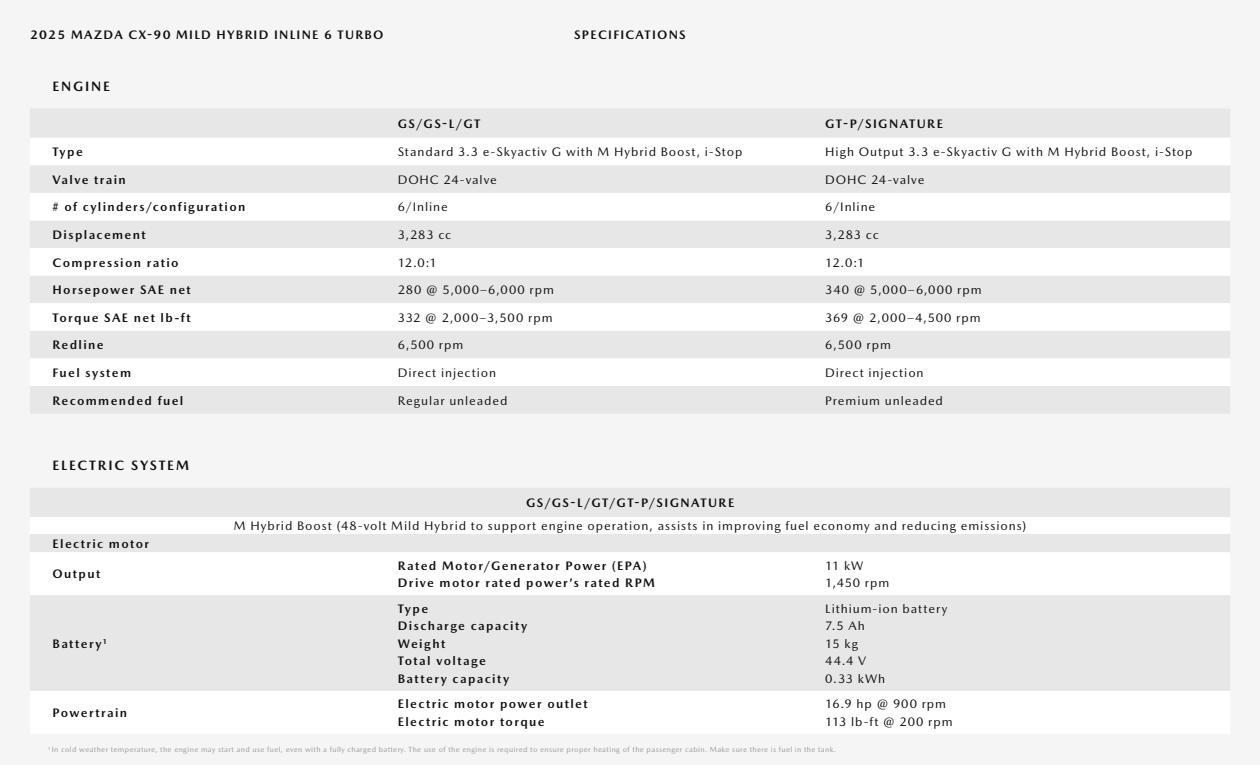
<style>
.page{position:relative;width:1260px;height:765px;background:#f5f5f5}
.page>*{position:absolute;margin:0;border:0;box-sizing:border-box;transform-origin:0 0}
.t1{font:700 13.75px "Mazda Type";letter-spacing:.13em;color:#101010}
.t2{font:12.5px/17.5px "Mazda Type";letter-spacing:.075em;color:#101010}
.t3{font:700 12.5px/17.5px "Mazda Type";letter-spacing:.11em;color:#101010}
.t4{font:7.5px "Mazda Type";letter-spacing:.05em;color:#999}
</style>
<div class="page">
<div style="left:30px;top:488px;width:1200px;height:29px;background:#e7e7e7"></div>
<div style="left:30px;top:534px;width:1200px;height:18px;background:#e7e7e7"></div>
<div style="left:30px;top:596px;width:1200px;height:95px;background:#e7e7e7"></div>
<div style="left:30px;top:109px;width:1200px;height:304px;background:#e7e7e7"></div>
<svg style="left:30px;top:138px;width:1200px;height:248px;fill:#fff"></svg>
<p class="t3" style="left:30px;top:26px;width:355px">2025 MAZDA CX-90 MILD HYBRID INLINE 6 TURBO</p>
<p class="t3" style="left:574px;top:26px;width:113px">SPECIFICATIONS</p>
<p class="t1" style="left:52px;top:78px;width:59px">ENGINE</p>
<p class="t3" style="left:398px;top:115px;width:84px">GS/GS-L/GT</p>
<p class="t3" style="left:825px;top:115px;width:119px">GT-P/SIGNATURE</p>
<p class="t3" style="left:52px;top:143px;width:32px">Type</p>
<p class="t2" style="left:398px;top:143px;width:346px">Standard 3.3 e-Skyactiv G with M Hybrid Boost, i-Stop</p>
<p class="t2" style="left:825px;top:143px;width:369px">High Output 3.3 e-Skyactiv G with M Hybrid Boost, i-Stop</p>
<p class="t3" style="left:52px;top:171px;width:75px">Valve train</p>
<p class="t2" style="left:398px;top:171px;width:101px">DOHC 24-valve</p>
<p class="t2" style="left:825px;top:171px;width:101px">DOHC 24-valve</p>
<p class="t3" style="left:52px;top:198px;width:194px"># of cylinders/configuration</p>
<p class="t2" style="left:398px;top:198px;width:51px">6/Inline</p>
<p class="t2" style="left:825px;top:198px;width:51px">6/Inline</p>
<p class="t3" style="left:52px;top:226px;width:95px">Displacement</p>
<p class="t2" style="left:398px;top:226px;width:55px">3,283 cc</p>
<p class="t2" style="left:825px;top:226px;width:55px">3,283 cc</p>
<p class="t3" style="left:52px;top:253px;width:128px">Compression ratio</p>
<p class="t2" style="left:398px;top:253px;width:41px">12.0:1</p>
<p class="t2" style="left:825px;top:253px;width:41px">12.0:1</p>
<p class="t3" style="left:52px;top:281px;width:140px">Horsepower SAE net</p>
<p class="t2" style="left:398px;top:281px;width:158px">280 @ 5,000–6,000 rpm</p>
<p class="t2" style="left:825px;top:281px;width:158px">340 @ 5,000–6,000 rpm</p>
<p class="t3" style="left:52px;top:309px;width:140px">Torque SAE net lb-ft</p>
<p class="t2" style="left:398px;top:309px;width:156px">332 @ 2,000–3,500 rpm</p>
<p class="t2" style="left:825px;top:309px;width:157px">369 @ 2,000–4,500 rpm</p>
<p class="t3" style="left:52px;top:336px;width:53px">Redline</p>
<p class="t2" style="left:398px;top:336px;width:67px">6,500 rpm</p>
<p class="t2" style="left:825px;top:336px;width:67px">6,500 rpm</p>
<p class="t3" style="left:52px;top:364px;width:80px">Fuel system</p>
<p class="t2" style="left:398px;top:364px;width:100px">Direct injection</p>
<p class="t2" style="left:825px;top:364px;width:100px">Direct injection</p>
<p class="t3" style="left:52px;top:391px;width:132px">Recommended fuel</p>
<p class="t2" style="left:398px;top:391px;width:111px">Regular unleaded</p>
<p class="t2" style="left:825px;top:391px;width:119px">Premium unleaded</p>
<p class="t1" style="left:52px;top:457px;width:138px">ELECTRIC SYSTEM</p>
<p class="t3" style="left:526px;top:494px;width:210px">GS/GS-L/GT/GT-P/SIGNATURE</p>
<p class="t2" style="left:234px;top:517px;width:794px">M Hybrid Boost (48-volt Mild Hybrid to support engine operation, assists in improving fuel economy and reducing emissions)</p>
<p class="t3" style="left:52px;top:535px;width:98px">Electric motor</p>
<p class="t3" style="left:52px;top:565px;width:49px">Output</p>
<p class="t3" style="left:398px;top:556px;width:259px">Rated Motor/Generator Power (EPA)<br>Drive motor rated power’s rated RPM</p>
<p class="t2" style="left:825px;top:557px;width:66px">11 kW<br>1,450 rpm</p>
<p class="t3" style="left:52px;top:635px;width:56px">Battery<sup>1</sup></p>
<p class="t3" style="left:52px;top:704px;width:76px">Powertrain</p>
<p class="t3" style="left:398px;top:600px;width:32px">Type</p>
<p class="t3" style="left:398px;top:617px;width:131px">Discharge capacity</p>
<p class="t3" style="left:398px;top:635px;width:49px">Weight</p>
<p class="t3" style="left:398px;top:652px;width:90px">Total voltage</p>
<p class="t3" style="left:398px;top:670px;width:113px">Battery capacity</p>
<p class="t3" style="left:398px;top:695px;width:191px">Electric motor power outlet</p>
<p class="t3" style="left:398px;top:713px;width:148px">Electric motor torque</p>
<p class="t2" style="left:825px;top:600px;width:123px">Lithium-ion battery</p>
<p class="t2" style="left:825px;top:617px;width:41px">7.5 Ah</p>
<p class="t2" style="left:825px;top:635px;width:34px">15 kg</p>
<p class="t2" style="left:825px;top:652px;width:42px">44.4 V</p>
<p class="t2" style="left:825px;top:670px;width:61px">0.33 kWh</p>
<p class="t2" style="left:825px;top:695px;width:122px">16.9 hp @ 900 rpm</p>
<p class="t2" style="left:825px;top:713px;width:129px">113 lb-ft @ 200 rpm</p>
<p class="t4" style="left:48px;top:745px;width:790px"><sup>1</sup> In cold weather temperature, the engine may start and use fuel, even with a fully charged battery. The use of the engine is required to ensure proper heating of the passenger cabin. Make sure there is fuel in the tank.</p>
</div>
